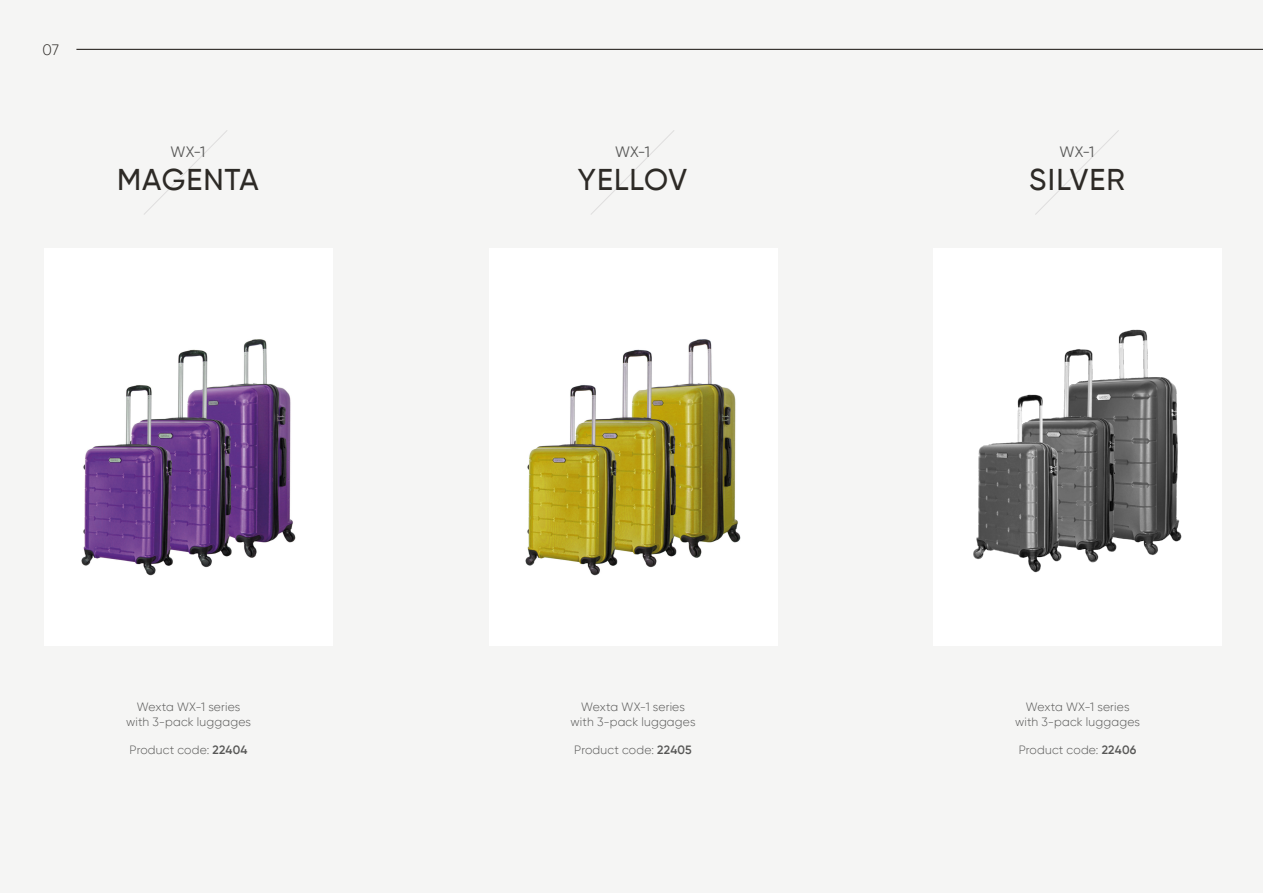
<style>
.page{position:relative;width:1263px;height:893px;background:#f5f5f4}
.page>*{position:absolute;margin:0;border:0;box-sizing:border-box;transform-origin:0 0}
.t1{font:500 30px "Gilroy";letter-spacing:.035em;color:#2d2a26}
.t2{font:15px "Gilroy";color:#575756}
.t3{font:300 15px "Gilroy";color:#2d2a26}
.t4{font:300 12px/14.4px "Gilroy";letter-spacing:.015em;color:#575756;text-align:center}
.s1{font-weight:600}
</style>
<div class="page">
<svg style="left:144px;top:130px;width:83px;height:85px"></svg>
<svg style="left:591px;top:130px;width:83px;height:85px"></svg>
<svg style="left:1035px;top:130px;width:84px;height:85px"></svg>
<div style="left:44px;top:248px;width:289px;height:397px;background:#fff"></div>
<img style="left:81px;top:339px;width:215px;height:237px">
<div style="left:933px;top:248px;width:289px;height:397px;background:#fff"></div>
<div style="left:489px;top:248px;width:288px;height:397px;background:#fff"></div>
<hr style="left:76px;top:49px;width:1187px;height:1px;background:#2d2a26">
<img style="left:525px;top:339px;width:216px;height:237px">
<img style="left:973px;top:329px;width:209px;height:244px">
<p class="t3" style="left:43px;top:41px;width:18px">07</p>
<p class="t2" style="left:171px;top:143px;width:36px">WX-1</p>
<h1 class="t1" style="left:117px;top:162px;width:143px">MAGENTA</h1>
<p class="t4" style="left:126px;top:700px;width:126px">Wexta WX-1 series with 3-pack luggages</p>
<p class="t4" style="left:130px;top:743px;width:119px">Product code: <span class="s1">22404</span></p>
<p class="t2" style="left:615px;top:143px;width:36px">WX-1</p>
<h1 class="t1" style="left:578px;top:162px;width:111px">YELLOV</h1>
<p class="t4" style="left:571px;top:700px;width:126px">Wexta WX-1 series with 3-pack luggages</p>
<p class="t4" style="left:574px;top:743px;width:119px">Product code: <span class="s1">22405</span></p>
<p class="t2" style="left:1059px;top:143px;width:36px">WX-1</p>
<h1 class="t1" style="left:1029px;top:162px;width:97px">SILVER</h1>
<p class="t4" style="left:1015px;top:700px;width:126px">Wexta WX-1 series with 3-pack luggages</p>
<p class="t4" style="left:1019px;top:743px;width:119px">Product code: <span class="s1">22406</span></p>
</div>
